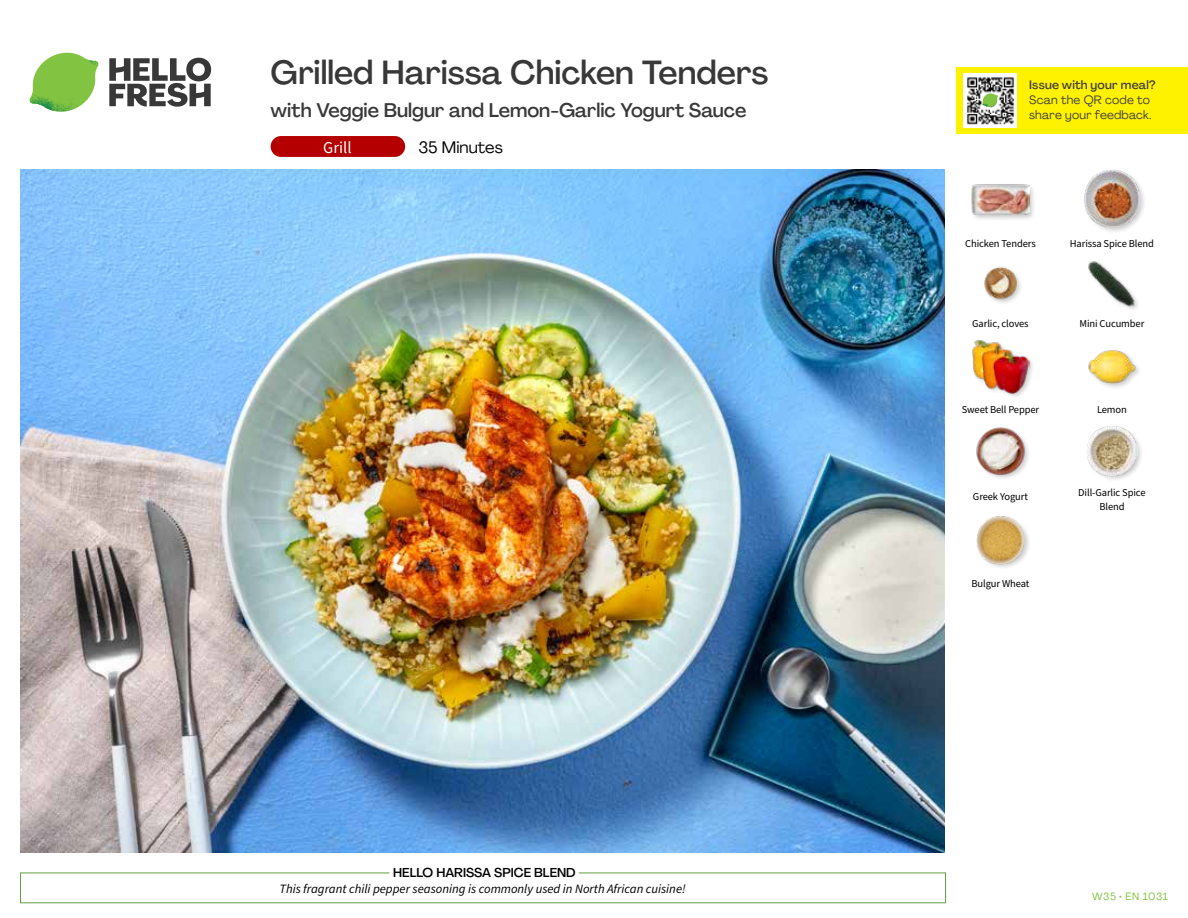
<style>
.page{position:relative;width:1188px;height:918px;background:#fff}
.page>*{position:absolute;margin:0;border:0;box-sizing:border-box;transform-origin:0 0}
.t1{font:500 33px "Agrandir";color:#383839}
.t2{font:500 19.5px "Agrandir";color:#383839}
.t3{font:16.5px "Agrandir";color:#000}
.t4{font:16.5px "Source Sans Pro";color:#fff}
.t5{font:italic 12.75px "Source Sans Pro";color:#000}
.t6{font:500 12.75px "Agrandir";color:#000}
.t7{font:12px/15px "Agrandir";letter-spacing:.02em;color:#414042}
.t8{font:500 12px "Agrandir";letter-spacing:.02em;color:#414042}
.t9{font:10.5px/13.5px "Source Sans Pro";letter-spacing:-.01em;color:#000;text-align:center}
.t10{font:10.5px "Agrandir";letter-spacing:.05em;color:#82c341}
</style>
<div class="page">
<svg style="left:109px;top:57px;width:102px;height:50px"></svg>
<svg style="left:34px;top:53px;width:62px;height:40px"></svg>
<img style="left:67px;top:53px;width:32px;height:26px">
<img style="left:33px;top:75px;width:59px;height:11px">
<img style="left:29px;top:79px;width:61px;height:33px">
<img style="left:65px;top:86px;width:27px;height:25px">
<div style="left:20px;top:873px;width:926px;height:30px;border:1px solid #609f43"></div>
<div style="left:390px;top:865px;width:189px;height:15px;background:#fff"></div>
<img style="left:21px;top:170px;width:924px;height:682px">
<div style="left:975px;top:515px;width:57px;height:56px;background:#000;opacity:.2"></div>
<img style="left:975px;top:515px;width:51px;height:50px">
<div style="left:1086px;top:425px;width:58px;height:57px;background:#000;opacity:.2"></div>
<img style="left:1087px;top:426px;width:50px;height:50px">
<img style="left:976px;top:427px;width:53px;height:51px">
<img style="left:1088px;top:350px;width:51px;height:38px">
<div style="left:972px;top:339px;width:63px;height:61px;background:#000;opacity:.2"></div>
<img style="left:972px;top:339px;width:57px;height:55px">
<img style="left:1088px;top:261px;width:50px;height:48px">
<img style="left:984px;top:266px;width:37px;height:37px">
<div style="left:1083px;top:169px;width:64px;height:65px;background:#000;opacity:.2"></div>
<img style="left:1083px;top:170px;width:58px;height:57px">
<div style="left:970px;top:183px;width:66px;height:38px;background:#000;opacity:.2"></div>
<img style="left:972px;top:183px;width:57px;height:38px">
<div style="left:271px;top:136px;width:134px;height:21px;background:#b40000;border-radius:10px"></div>
<div style="left:956px;top:67px;width:232px;height:67px;background:#fff200"></div>
<img style="left:964px;top:74px;width:52px;height:54px">
<svg style="left:982px;top:93px;width:16px;height:14px"></svg>
<h1 class="t1" style="left:271px;top:52px;width:499px">Grilled Harissa Chicken Tenders</h1>
<h2 class="t2" style="left:271px;top:98px;width:477px">with Veggie Bulgur and Lemon-Garlic Yogurt Sauce</h2>
<h3 class="t3" style="left:418px;top:137px;width:86px">35 Minutes</h3>
<h3 class="t4" style="left:323px;top:136px;width:30px">Grill</h3>
<p class="t6" style="left:393px;top:864px;width:184px">HELLO HARISSA SPICE BLEND</p>
<p class="t5" style="left:280px;top:880px;width:408px">This fragrant chili pepper seasoning is commonly used in North African cuisine!</p>
<p class="t8" style="left:1029px;top:77px;width:128px">Issue with your meal?</p>
<p class="t7" style="left:1029px;top:92px;width:124px">Scan the QR code to share your feedback.</p>
<p class="t9" style="left:965px;top:237px;width:72px">Chicken Tenders</p>
<p class="t9" style="left:1070px;top:237px;width:86px">Harissa Spice Blend</p>
<p class="t9" style="left:972px;top:317px;width:58px">Garlic, cloves</p>
<p class="t9" style="left:1080px;top:317px;width:66px">Mini Cucumber</p>
<p class="t9" style="left:962px;top:403px;width:79px">Sweet Bell Pepper</p>
<p class="t9" style="left:1097px;top:403px;width:31px">Lemon</p>
<p class="t9" style="left:973px;top:490px;width:57px">Greek Yogurt</p>
<p class="t9" style="left:1078px;top:486px;width:69px">Dill-Garlic Spice<br>Blend</p>
<p class="t9" style="left:972px;top:577px;width:59px">Bulgur Wheat</p>
<p class="t10" style="left:1092px;top:890px;width:77px">W35 • EN 1031</p>
</div>
